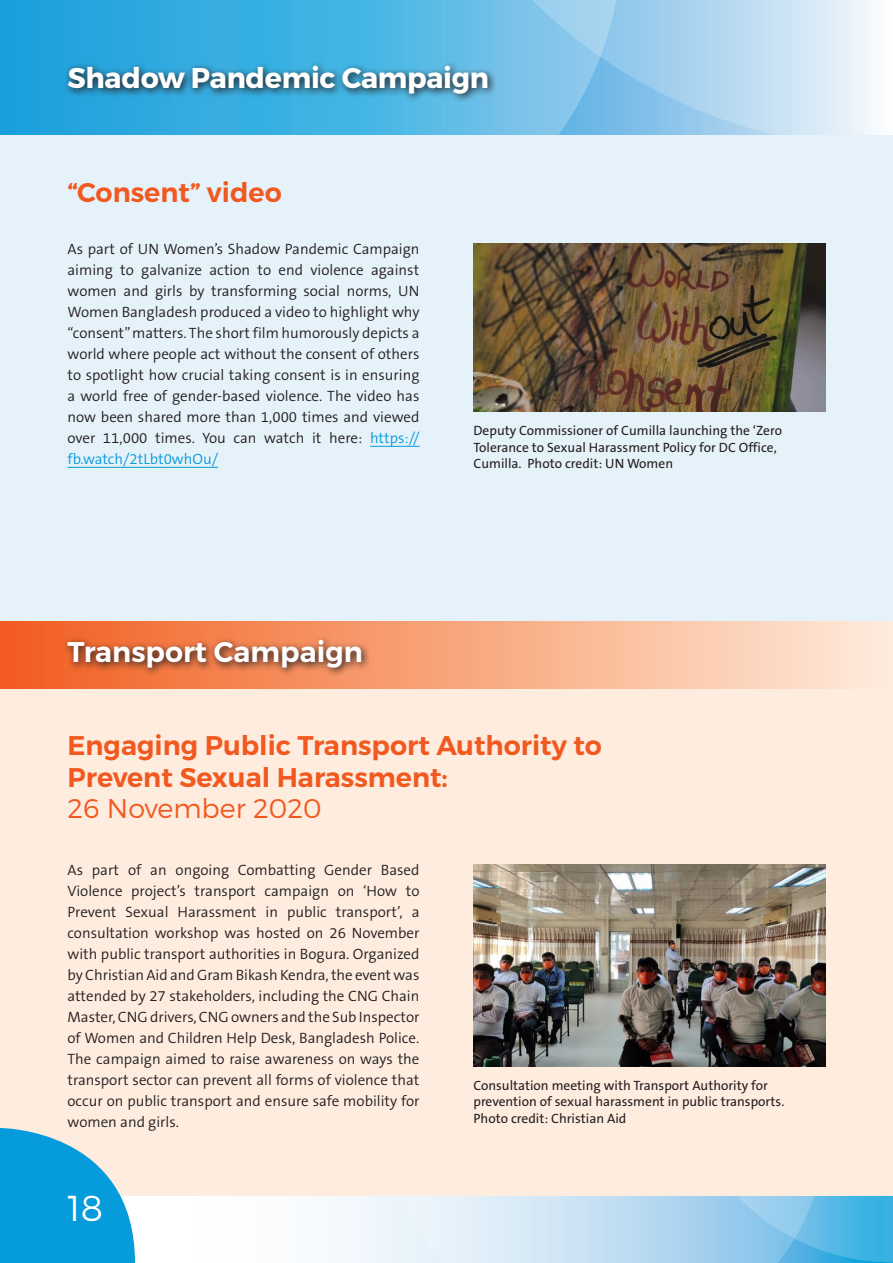
<style>
.page{position:relative;width:893px;height:1263px;background:#fff}
.page>*{position:absolute;margin:0;border:0;box-sizing:border-box;transform-origin:0 0}
.t1{font:300 36px "Montserrat";color:#fff}
.Normal_wrd_4{font:700 28.5px "Montserrat";letter-spacing:-.01em;color:#fff}
._000_Sub-1{font:600 28.5px "Montserrat";color:#fff}
._000_Sub-1_Rev{font:600 27px "Montserrat";color:#f15921}
._000_Sub-1-2{font:600 27px "Montserrat";color:#f15921}
._000_Sub-1_Rev-2{font:300 27px "Montserrat";color:#f15921}
.t2{font:300 15px/21px "The Sans B4";color:#231f20;text-align:justify}
.Normal_wrd_4-2{font:13.5px/16.5px "The Sans B5 Plain";color:#231f20}
.s1{color:#069bda}
</style>
<div class="page">
<div style="left:135px;top:1195px;width:758px;height:68px;background:linear-gradient(to bottom,#f9fcfe,#f9fcfe)"></div>
<svg style="left:825px;top:1195px;width:68px;height:67px;background:#44b4e3"></svg>
<svg style="left:393px;top:1195px;width:432px;height:68px;background:#bcdcf2"></svg>
<svg style="left:0;top:0;width:380px;height:135px;background:#2faadf"></svg>
<svg style="left:380px;top:0;width:492px;height:135px;background:#9acfed"></svg>
<div style="left:0;top:135px;width:893px;height:486px;background:#e6f2fa"></div>
<div style="left:0;top:621px;width:893px;height:574px;background:#feecdf"></div>
<svg style="left:0;top:1128px;width:135px;height:135px"></svg>
<svg style="left:63px;top:61px;width:434px;height:43px;background:#388fb5"></svg>
<hr style="left:370px;top:446px;width:49px;height:1px;background:#069bda">
<hr style="left:68px;top:467px;width:150px;height:1px;background:#069bda">
<img style="left:473px;top:243px;width:352px;height:169px">
<img style="left:473px;top:864px;width:352px;height:202px">
<div style="left:0;top:621px;width:893px;height:67px;background:linear-gradient(to right,#f15d1e,#ffecda)"></div>
<svg style="left:63px;top:635px;width:308px;height:42px;background:#c96b42"></svg>
<p class="Normal_wrd_4" style="left:68px;top:61px;width:423px">Shadow Pandemic Campaign</p>
<p class="_000_Sub-1-2" style="left:68px;top:175px;width:216px">“Consent” video</p>
<p class="t2" style="left:68px;top:239px;width:354px">As part of UN Women’s Shadow Pandemic Campaign aiming to galvanize action to end violence against women and girls by transforming social norms, UN Women Bangladesh produced a video to highlight why “consent” matters. The short film humorously depicts a world where people act without the consent of others to spotlight how crucial taking consent is in ensuring a world free of gender-based violence. The video has now been shared more than 1,000 times and viewed over 11,000 times. You can watch it here: <span class="s1">https:// fb.watch/2tLbt0whOu/</span></p>
<p class="Normal_wrd_4-2" style="left:473px;top:423px;width:310px">Deputy Commissioner of Cumilla launching the ‘Zero<br>Tolerance to Sexual Harassment Policy for DC Office,<br>Cumilla. Photo credit: UN Women</p>
<p class="_000_Sub-1" style="left:68px;top:634px;width:297px">Transport Campaign</p>
<p class="_000_Sub-1_Rev" style="left:68px;top:729px;width:536px">Engaging Public Transport Authority to</p>
<p class="_000_Sub-1_Rev" style="left:68px;top:760px;width:382px">Prevent Sexual Harassment:</p>
<p class="_000_Sub-1_Rev-2" style="left:68px;top:792px;width:256px">26 November 2020</p>
<p class="t2" style="left:68px;top:860px;width:353px">As part of an ongoing Combatting Gender Based Violence project’s transport campaign on ‘How to Prevent Sexual Harassment in public transport’, a consultation workshop was hosted on 26 November with public transport authorities in Bogura. Organized by Christian Aid and Gram Bikash Kendra, the event was attended by 27 stakeholders, including the CNG Chain Master, CNG drivers, CNG owners and the Sub Inspector of Women and Children Help Desk, Bangladesh Police.<br>The campaign aimed to raise awareness on ways the transport sector can prevent all forms of violence that occur on public transport and ensure safe mobility for women and girls.</p>
<p class="t1" style="left:68px;top:1186px;width:37px">18</p>
<p class="Normal_wrd_4-2" style="left:473px;top:1078px;width:312px">Consultation meeting with Transport Authority for prevention of sexual harassment in public transports.</p>
<p class="Normal_wrd_4-2" style="left:473px;top:1111px;width:154px">Photo credit: Christian Aid</p>
</div>
